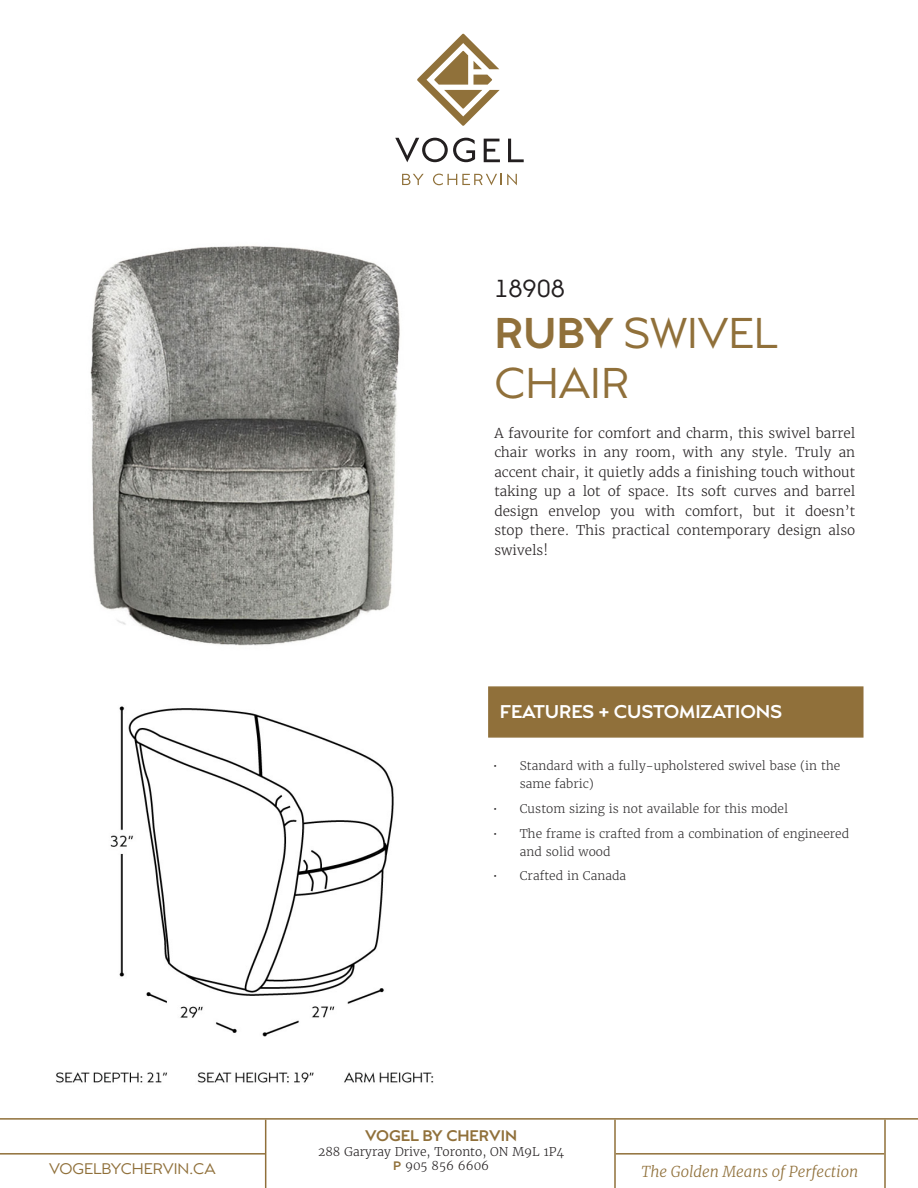
<style>
.page{position:relative;width:918px;height:1188px;background:#fff}
.page>*{position:absolute;margin:0;border:0;box-sizing:border-box;transform-origin:0 0}
.Product_Name{font:42px/50.4px "Capri Pro";color:#90703a}
.Product_Number{font:24px "Capri Pro";color:#231f20}
.t1{font:700 18px "Capri Pro";color:#fff}
.t2{font:italic 300 15px "Merriweather";color:#90703a}
.t3{font:15px "Capri Pro";color:#90703a}
.t4{font:700 15px "Capri Pro";color:#90703a}
.Product_Description{font:300 13.5px/19.5px "Merriweather";color:#231f20;text-align:justify}
.t5{font:300 12px/18px "Merriweather";color:#312f30}
.t6{font:300 12px "Merriweather";color:#231f20}
.s1{font-weight:700}
.s2{font-family:"Capri Pro";font-weight:700;color:#90703a}
</style>
<div class="page">
<img style="left:56px;top:706px;width:377px;height:377px">
<img style="left:90px;top:246px;width:310px;height:400px">
<div style="left:488px;top:686px;width:376px;height:52px;background:#90703a;border:2px solid #90703a"></div>
<svg style="left:402px;top:174px;width:22px;height:11px"></svg>
<svg style="left:433px;top:174px;width:84px;height:11px"></svg>
<svg style="left:417px;top:34px;width:83px;height:92px"></svg>
<svg style="left:395px;top:138px;width:80px;height:24px"></svg>
<svg style="left:484px;top:139px;width:16px;height:23px"></svg>
<svg style="left:508px;top:139px;width:16px;height:23px"></svg>
<hr style="left:0;top:1118px;width:918px;height:2px;background:#90703a">
<hr style="left:265px;top:1120px;width:1px;height:68px;background:#90703a">
<hr style="left:614px;top:1120px;width:2px;height:68px;background:#90703a">
<hr style="left:884px;top:1120px;width:2px;height:68px;background:#90703a">
<hr style="left:616px;top:1153px;width:268px;height:2px;background:#90703a">
<hr style="left:0;top:1153px;width:266px;height:2px;background:#90703a">
<p class="Product_Number" style="left:494px;top:274px;width:72px">18908</p>
<p class="Product_Name" style="left:494px;top:307px;width:285px"><span class="s1">RUBY</span> SWIVEL<br>CHAIR</p>
<p class="Product_Description" style="left:494px;top:423px;width:362px">A favourite for comfort and charm, this swivel barrel chair works in any room, with any style. Truly an accent chair, it quietly adds a finishing touch without taking up a lot of space. Its soft curves and barrel design envelop you with comfort, but it doesn’t stop there. This practical contemporary design also swivels!</p>
<p class="t1" style="left:500px;top:701px;width:284px">FEATURES + CUSTOMIZATIONS</p>
<p class="t5" style="left:520px;top:757px;width:322px;text-indent:-27px">• Standard with a fully-upholstered swivel base (in the same fabric)</p>
<p class="t5" style="left:493px;top:800px;width:297px">• Custom sizing is not available for this model</p>
<p class="t5" style="left:520px;top:824px;width:331px;text-indent:-27px">• The frame is crafted from a combination of engineered and solid wood</p>
<p class="t5" style="left:493px;top:867px;width:135px">• Crafted in Canada</p>
<p class="t4" style="left:365px;top:1127px;width:153px">VOGEL BY CHERVIN</p>
<p class="t6" style="left:318px;top:1144px;width:247px">288 Garyray Drive, Toronto, ON M9L 1P4</p>
<p class="t6" style="left:393px;top:1158px;width:98px"><span class="s2">P</span> 905 856 6606</p>
<p class="t3" style="left:49px;top:1159px;width:168px">VOGELBYCHERVIN.CA</p>
<p class="t2" style="left:642px;top:1162px;width:218px">The Golden Means of Perfection</p>
</div>
